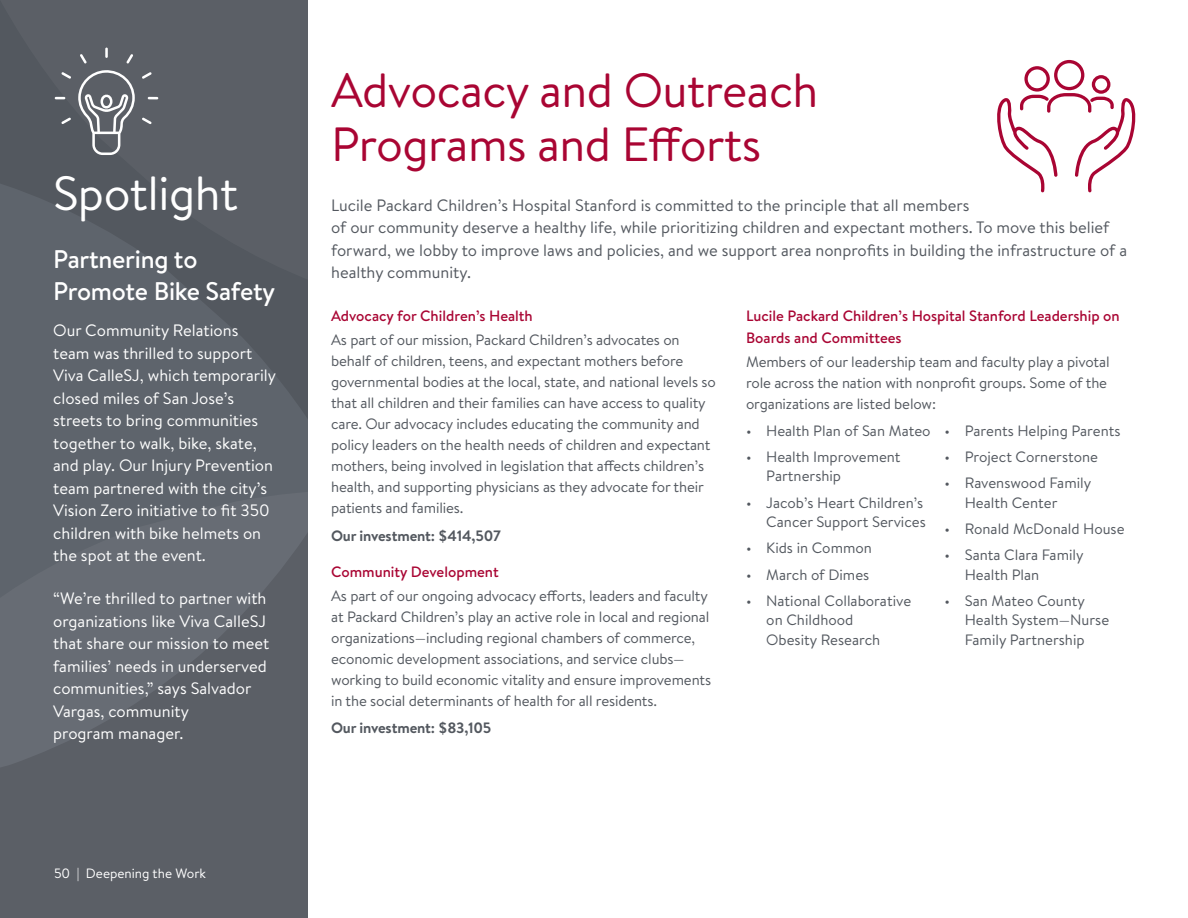
<style>
.page{position:relative;width:1188px;height:918px;background:#fff}
.page>*{position:absolute;margin:0;border:0;box-sizing:border-box;transform-origin:0 0}
.t1{font:48px/54px "Brandon Text";letter-spacing:-.01em;color:#a90533}
.t2{font:48px "Brandon Text";letter-spacing:-.01em;color:#fff}
.t3{font:500 25.5px/32.4px "Brandon Text";letter-spacing:-.01em;color:#fff}
.t4{font:16.5px/22.5px "Brandon Text";color:#fff}
.t5{font:16.5px/22.5px "Brandon Text";color:#53585f}
.t6{font:15px/21px "Brandon Text";letter-spacing:-.01em;color:#53585f}
.t7{font:500 15px/22.5px "Brandon Text";color:#a90533}
.t8{font:700 15px "Brandon Text";letter-spacing:-.01em;color:#53585f}
.t9{font:13.5px "Brandon Text";color:#fff}
</style>
<div class="page">
<div style="left:0;top:803px;width:307px;height:115px;background:#5b5f66"></div>
<svg style="left:0;top:327px;width:307px;height:476px;background:#5f646c"></svg>
<div style="left:0;top:0;width:307px;height:327px;background:#5b5f66"></div>
<svg style="left:997px;top:60px;width:138px;height:132px"></svg>
<svg style="left:78px;top:69px;width:57px;height:86px;background:#7c7f85"></svg>
<svg style="left:105px;top:48px;width:3px;height:10px"></svg>
<svg style="left:80px;top:54px;width:7px;height:9px"></svg>
<svg style="left:61px;top:72px;width:10px;height:7px"></svg>
<svg style="left:55px;top:97px;width:10px;height:2px"></svg>
<svg style="left:61px;top:117px;width:10px;height:7px"></svg>
<svg style="left:142px;top:117px;width:10px;height:7px"></svg>
<svg style="left:148px;top:97px;width:10px;height:2px"></svg>
<svg style="left:142px;top:72px;width:10px;height:7px"></svg>
<svg style="left:126px;top:54px;width:7px;height:9px"></svg>
<h1 class="t2" style="left:53px;top:161px;width:187px">Spotlight</h1>
<h2 class="t3" style="left:53px;top:242px;width:224px">Partnering to<br>Promote Bike Safety</h2>
<p class="t4" style="left:53px;top:319px;width:224px">Our Community Relations team was thrilled to support<br>Viva CalleSJ, which temporarily closed miles of San Jose’s streets to bring communities together to walk, bike, skate, and play. Our Injury Prevention team partnered with the city’s<br>Vision Zero initiative to fit 350 children with bike helmets on the spot at the event.</p>
<p class="t4" style="left:53px;top:587px;width:218px">“We’re thrilled to partner with organizations like Viva CalleSJ that share our mission to meet families’ needs in underserved communities,” says Salvador<br>Vargas, community<br>program manager.</p>
<p class="t9" style="left:54px;top:864px;width:154px">50 | Deepening the Work</p>
<h1 class="t1" style="left:331px;top:62px;width:489px">Advocacy and Outreach<br>Programs and Efforts</h1>
<p class="t5" style="left:331px;top:193px;width:798px">Lucile Packard Children’s Hospital Stanford is committed to the principle that all members<br>of our community deserve a healthy life, while prioritizing children and expectant mothers. To move this belief forward, we lobby to improve laws and policies, and we support area nonprofits in building the infrastructure of a healthy community.</p>
<p class="t7" style="left:331px;top:304px;width:203px">Advocacy for Children’s Health</p>
<p class="t6" style="left:331px;top:329px;width:386px">As part of our mission, Packard Children’s advocates on behalf of children, teens, and expectant mothers before governmental bodies at the local, state, and national levels so that all children and their families can have access to quality care. Our advocacy includes educating the community and policy leaders on the health needs of children and expectant mothers, being involved in legislation that affects children’s health, and supporting physicians as they advocate for their patients and families.</p>
<p class="t8" style="left:331px;top:525px;width:171px">Our investment: $414,507</p>
<p class="t7" style="left:331px;top:560px;width:169px">Community Development</p>
<p class="t6" style="left:331px;top:584px;width:382px">As part of our ongoing advocacy efforts, leaders and faculty at Packard Children’s play an active role in local and regional organizations—including regional chambers of commerce, economic development associations, and service clubs— working to build economic vitality and ensure improvements in the social determinants of health for all residents.</p>
<p class="t8" style="left:331px;top:718px;width:162px">Our investment: $83,105</p>
<p class="t7" style="left:746px;top:304px;width:375px">Lucile Packard Children’s Hospital Stanford Leadership on<br>Boards and Committees</p>
<p class="t6" style="left:746px;top:351px;width:365px">Members of our leadership team and faculty play a pivotal role across the nation with nonprofit groups. Some of the organizations are listed below:</p>
<p class="t6" style="left:746px;top:419px;width:186px">• Health Plan of San Mateo</p>
<p class="t6" style="left:766px;top:446px;width:136px;line-height:19.5px;text-indent:-20px">• Health Improvement<br>Partnership</p>
<p class="t6" style="left:746px;top:492px;width:181px;line-height:19.5px;text-align:right">• Jacob’s Heart Children’s<br>Cancer Support Services</p>
<p class="t6" style="left:746px;top:537px;width:127px">• Kids in Common</p>
<p class="t6" style="left:746px;top:563px;width:125px">• March of Dimes</p>
<p class="t6" style="left:766px;top:590px;width:146px;line-height:19.5px;text-indent:-20px">• National Collaborative on Childhood<br>Obesity Research</p>
<p class="t6" style="left:945px;top:419px;width:177px">• Parents Helping Parents</p>
<p class="t6" style="left:945px;top:446px;width:155px">• Project Cornerstone</p>
<p class="t6" style="left:965px;top:473px;width:128px;line-height:19.5px;text-indent:-20px">• Ravenswood Family<br>Health Center</p>
<p class="t6" style="left:945px;top:518px;width:182px">• Ronald McDonald House</p>
<p class="t6" style="left:965px;top:545px;width:120px;line-height:19.5px;text-indent:-20px">• Santa Clara Family<br>Health Plan</p>
<p class="t6" style="left:965px;top:590px;width:146px;line-height:19.5px;text-indent:-20px">• San Mateo County<br>Health System—Nurse<br>Family Partnership</p>
</div>
